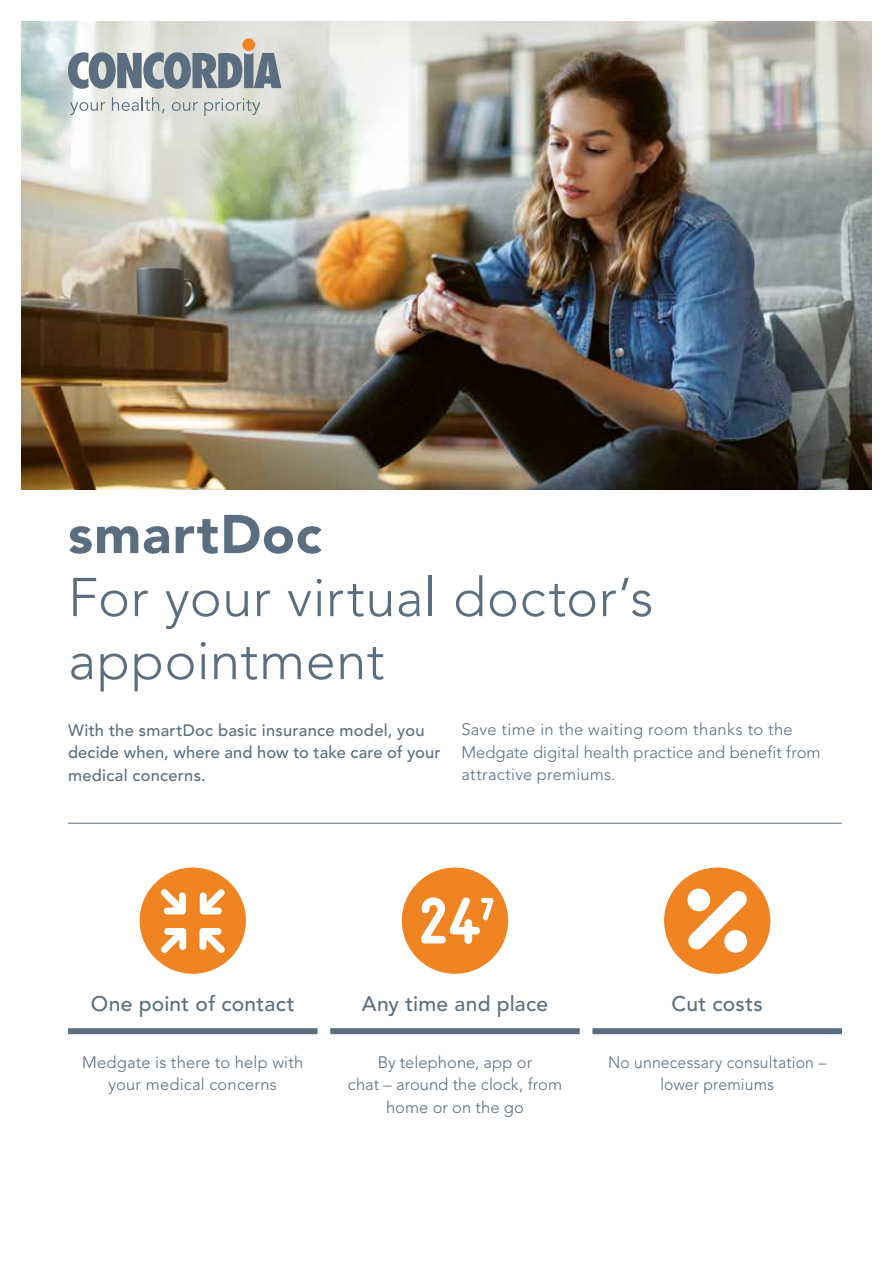
<style>
.page{position:relative;width:893px;height:1263px;background:#fff}
.page>*{position:absolute;margin:0;border:0;box-sizing:border-box;transform-origin:0 0}
.t1{font:300 54px/63px "Avenir";letter-spacing:.01em;color:#5b6e7f}
.t2{font:900 54px "Avenir";letter-spacing:.02em;color:#5b6e7f}
.t3{font:500 21px "Avenir";letter-spacing:.01em;color:#5b6e7f}
.t4{font:300 16.5px/22.5px "Avenir";letter-spacing:.01em;color:#5b6e7f;text-align:center}
.t5{font:500 16.5px/22.5px "Avenir";letter-spacing:.01em;color:#5b6e7f}
.t6{font:300 16.5px/22.5px "Avenir";letter-spacing:.01em;color:#5b6e7f;text-align:center;scale:.95 1}
</style>
<div class="page">
<img style="left:21px;top:21px;width:851px;height:468px">
<svg style="left:68px;top:52px;width:213px;height:37px;background:#88959e"></svg>
<div style="left:242px;top:38px;width:13px;height:13px;background:#f18422;border-radius:50%"></div>
<svg style="left:70px;top:102px;width:36px;height:13px"></svg>
<svg style="left:112px;top:97px;width:53px;height:16px"></svg>
<svg style="left:172px;top:102px;width:26px;height:9px"></svg>
<svg style="left:204px;top:98px;width:56px;height:17px"></svg>
<hr style="left:68px;top:823px;width:774px;height:1px;background:#5b6e7f">
<div style="left:592px;top:1028px;width:250px;height:6px;background:#5b6e7f"></div>
<div style="left:664px;top:867px;width:106px;height:107px;background:#f18422;border-radius:50%"></div>
<svg style="left:688px;top:891px;width:59px;height:59px"></svg>
<div style="left:687px;top:888px;width:23px;height:23px;background:#fff;border-radius:11px"></div>
<div style="left:724px;top:930px;width:23px;height:23px;background:#fff;border-radius:11px"></div>
<div style="left:68px;top:1028px;width:249px;height:6px;background:#5b6e7f"></div>
<div style="left:140px;top:867px;width:106px;height:107px;background:#f18422;border-radius:50%"></div>
<svg style="left:161px;top:928px;width:25px;height:25px"></svg>
<svg style="left:200px;top:889px;width:25px;height:25px"></svg>
<svg style="left:161px;top:889px;width:25px;height:25px"></svg>
<svg style="left:199px;top:928px;width:26px;height:25px"></svg>
<div style="left:330px;top:1028px;width:250px;height:6px;background:#5b6e7f"></div>
<svg style="left:402px;top:867px;width:106px;height:107px"></svg>
<h1 class="t2" style="left:68px;top:502px;width:255px">smartDoc</h1>
<h1 class="t1" style="left:68px;top:566px;width:587px">For your virtual doctor’s appointment</h1>
<p class="t5" style="left:68px;top:719px;width:374px">With the smartDoc basic insurance model, you decide when, where and how to take care of your medical concerns.</p>
<p class="t4" style="left:461px;top:718px;width:361px;text-align:left">Save time in the waiting room thanks to the<br>Medgate digital health practice and benefit from attractive premiums.</p>
<p class="t3" style="left:91px;top:992px;width:205px">One point of contact</p>
<p class="t4" style="left:82px;top:1051px;width:223px">Medgate is there to help with your medical concerns</p>
<p class="t3" style="left:362px;top:992px;width:188px">Any time and place</p>
<p class="t4" style="left:348px;top:1051px;width:216px">By telephone, app or<br>chat – around the clock, from home or on the go</p>
<p class="t3" style="left:672px;top:992px;width:93px">Cut costs</p>
<p class="t6" style="left:608px;top:1051px;width:231px">No unnecessary consultation – lower premiums</p>
</div>
